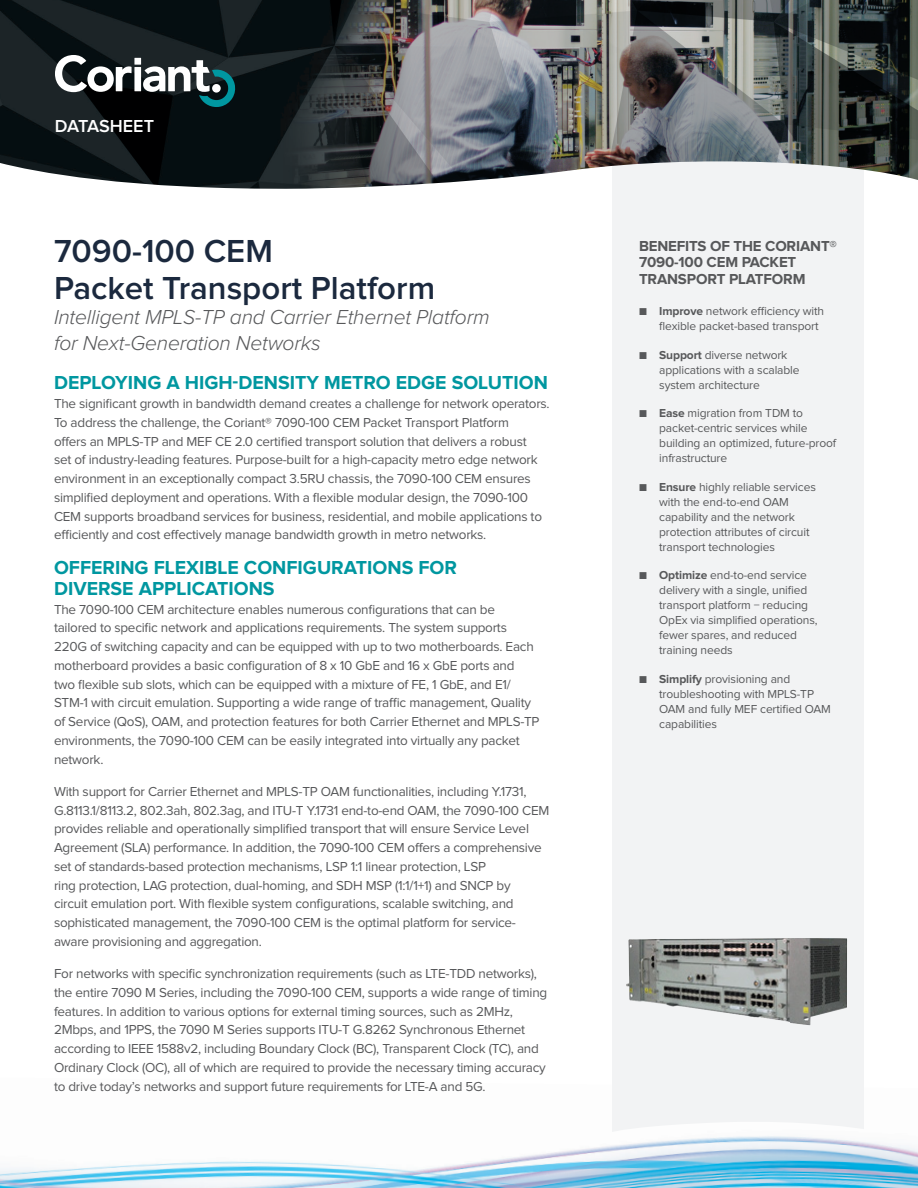
<style>
.page{position:relative;width:918px;height:1188px;background:#fff}
.page>*{position:absolute;margin:0;border:0;box-sizing:border-box;transform-origin:0 0}
.Document_H1{font:600 33px/37.5px "Proxima Nova";color:#1b293e}
.Document_H2{font:italic 300 21px/25.2px "Proxima Nova";letter-spacing:-.01em;color:#57585a}
.Body_Header{font:700 19.5px/21px "Proxima Nova";color:#0097a0}
.title__document_type{font:600 18px "Proxima Nova";letter-spacing:-.005em;color:#fff}
.Callout_Header_-_Gra{font:700 15px/16.5px "Proxima Nova";letter-spacing:-.01em;color:#57585a}
.Body{font:13.5px/18.8px "Proxima Nova";letter-spacing:-.02em;color:#57585a}
.t1{font:12px/15px "Proxima Nova";letter-spacing:-.01em;color:#57585a}
.s1{font-weight:300}
.s2{font-weight:700}
</style>
<div class="page">
<img style="left:0;top:1136px;width:918px;height:52px">
<div style="left:612px;top:140px;width:252px;height:926px;background:#f2f3f4"></div>
<img style="left:0;top:0;width:918px;height:189px">
<div style="left:612px;top:940px;width:252px;height:192px;background:#f2f3f4"></div>
<img style="left:627px;top:938px;width:220px;height:87px">
<svg style="left:55px;top:55px;width:77px;height:37px"></svg>
<div style="left:134px;top:67px;width:7px;height:24px;background:#fff"></div>
<div style="left:134px;top:58px;width:7px;height:7px;background:#fff"></div>
<svg style="left:143px;top:60px;width:92px;height:47px"></svg>
<p class="title__document_type" style="left:55px;top:118px;width:101px">DATASHEET</p>
<p class="Document_H1" style="left:54px;top:233px;width:383px">7090-100 CEM<br>Packet Transport Platform</p>
<p class="Document_H2" style="left:54px;top:306px;width:437px">Intelligent MPLS-TP and Carrier Ethernet Platform for Next-Generation Networks</p>
<p class="Body_Header" style="left:54px;top:373px;width:496px">DEPLOYING A HIGH-DENSITY METRO EDGE SOLUTION</p>
<p class="Body" style="left:54px;top:395px;width:497px">The significant growth in bandwidth demand creates a challenge for network operators.<br>To address the challenge, the Coriant® 7090-100 CEM Packet Transport Platform<br>offers an MPLS-TP and MEF CE 2.0 certified transport solution that delivers a robust<br>set of industry-leading features. Purpose-built for a high-capacity metro edge network environment in an exceptionally compact 3.5RU chassis, the 7090-100 CEM ensures simplified deployment and operations. With a flexible modular design, the 7090-100<br>CEM supports broadband services for business, residential, and mobile applications to efficiently and cost effectively manage bandwidth growth in metro networks.</p>
<p class="Body_Header" style="left:54px;top:558px;width:405px">OFFERING FLEXIBLE CONFIGURATIONS FOR<br>DIVERSE APPLICATIONS</p>
<p class="Body" style="left:54px;top:600px;width:487px">The 7090-100 CEM architecture enables numerous configurations that can be tailored to specific network and applications requirements. The system supports 220G of switching capacity and can be equipped with up to two motherboards. Each motherboard provides a basic configuration of 8 x 10 GbE and 16 x GbE ports and<br>two flexible sub slots, which can be equipped with a mixture of FE, 1 GbE, and E1/ STM-1 with circuit emulation. Supporting a wide range of traffic management, Quality of Service (QoS), OAM, and protection features for both Carrier Ethernet and MPLS-TP environments, the 7090-100 CEM can be easily integrated into virtually any packet network.</p>
<p class="Body" style="left:54px;top:783px;width:497px">With support for Carrier Ethernet and MPLS-TP OAM functionalities, including Y.1731, G.8113.1/8113.2, 802.3ah, 802.3ag, and ITU-T Y.1731 end-to-end OAM, the 7090-100 CEM provides reliable and operationally simplified transport that will ensure Service Level Agreement (SLA) performance. In addition, the 7090-100 CEM offers a comprehensive set of standards-based protection mechanisms, LSP 1:1 linear protection, LSP<br>ring protection, LAG protection, dual-homing, and SDH MSP (1:1/1+1) and SNCP by<br>circuit emulation port. With flexible system configurations, scalable switching, and sophisticated management, the 7090-100 CEM is the optimal platform for service&shy;aware provisioning and aggregation.</p>
<p class="Body" style="left:54px;top:965px;width:495px">For networks with specific synchronization requirements (such as LTE-TDD networks), the entire 7090 M Series, including the 7090-100 CEM, supports a wide range of timing features. In addition to various options for external timing sources, such as 2MHz, 2Mbps, and 1PPS, the 7090 M Series supports ITU-T G.8262 Synchronous Ethernet according to IEEE 1588v2, including Boundary Clock (BC), Transparent Clock (TC), and Ordinary Clock (OC), all of which are required to provide the necessary timing accuracy to drive today’s networks and support future requirements for LTE-A and 5G.</p>
<p class="Callout_Header_-_Gra" style="left:639px;top:238px;width:199px">BENEFITS OF THE CORIANT®<br>7090-100 CEM PACKET<br>TRANSPORT PLATFORM</p>
<p class="t1" style="left:659px;top:304px;width:166px;text-indent:-20px"><span class="s1">■</span> <span class="s2">Improve</span> network efficiency with flexible packet-based transport</p>
<p class="t1" style="left:659px;top:348px;width:142px;text-indent:-20px"><span class="s1">■</span> <span class="s2">Support</span> diverse network applications with a scalable system architecture</p>
<p class="t1" style="left:659px;top:406px;width:179px;text-indent:-20px"><span class="s1">■</span> <span class="s2">Ease</span> migration from TDM to packet-centric services while building an optimized, future-proof infrastructure</p>
<p class="t1" style="left:659px;top:480px;width:158px;text-indent:-20px"><span class="s1">■</span> <span class="s2">Ensure</span> highly reliable services with the end-to-end OAM capability and the network protection attributes of circuit transport technologies</p>
<p class="t1" style="left:659px;top:568px;width:160px;text-indent:-20px"><span class="s1">■</span> <span class="s2">Optimize</span> end-to-end service delivery with a single, unified transport platform − reducing<br>OpEx via simplified operations, fewer spares, and reduced training needs</p>
<p class="t1" style="left:659px;top:672px;width:173px;text-indent:-20px"><span class="s1">■</span> <span class="s2">Simplify</span> provisioning and troubleshooting with MPLS-TP<br>OAM and fully MEF certified OAM capabilities</p>
</div>
